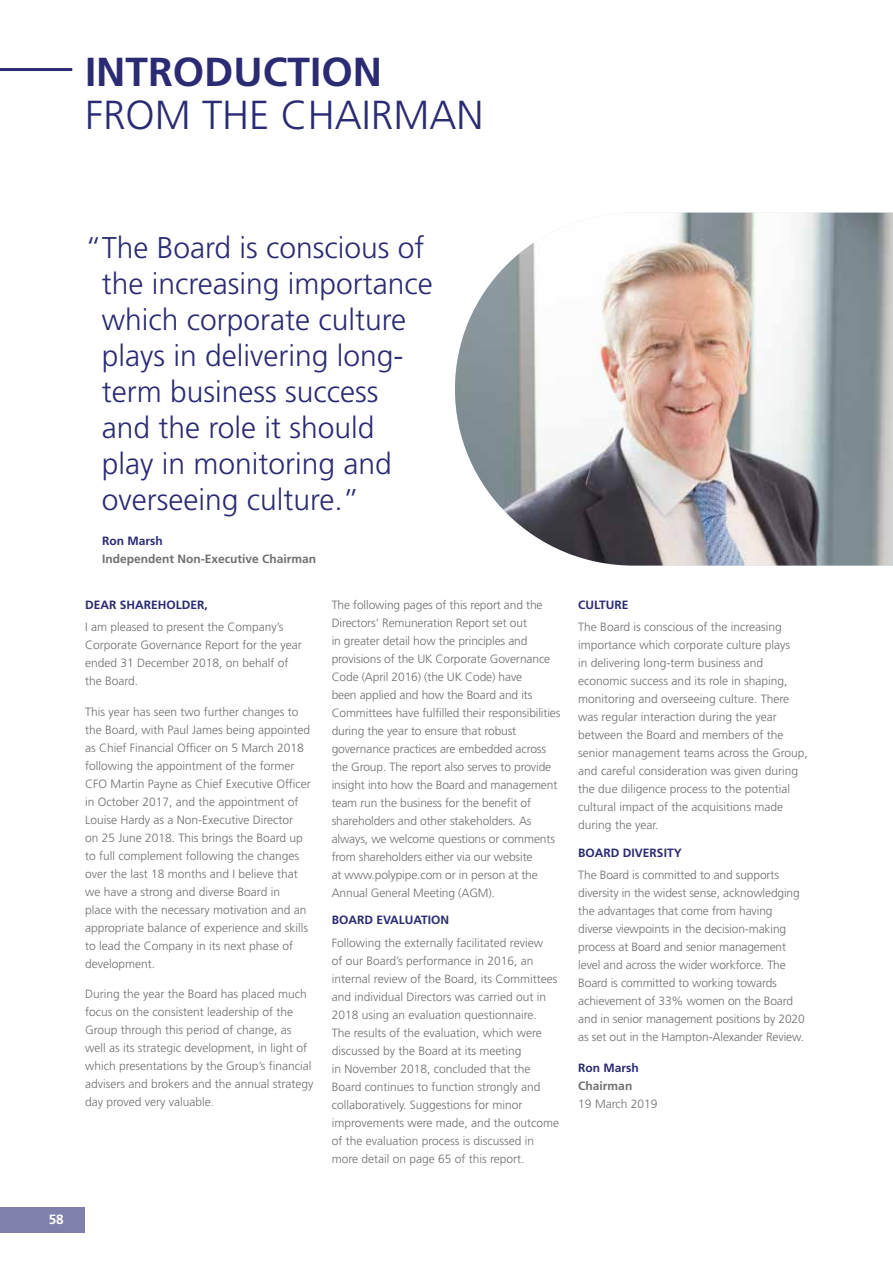
<style>
.page{position:relative;width:893px;height:1263px;background:#fff}
.page>*{position:absolute;margin:0;border:0;box-sizing:border-box;transform-origin:0 0}
.t1{font:300 40.5px "Frutiger LT Std";color:#2b2b74}
.t2{font:700 40.5px "Frutiger LT Std";color:#2b2b74}
.t3{font:300 30px/36px "Frutiger LT Std";color:#2b2b74}
.t4{font:700 13.5px "Frutiger LT Std";color:#fff}
.t5{font:300 12px/18px "Frutiger LT Std";color:#706f6f}
.t6{font:700 12px "Frutiger LT Std";color:#2b2b74}
.t7{font:700 12px "Frutiger LT Std";color:#706f6f}
</style>
<div class="page">
<img style="left:455px;top:213px;width:438px;height:353px">
<hr style="left:0;top:68px;width:72px;height:3px;background:#2b2b74">
<div style="left:0;top:1208px;width:85px;height:25px;background:#8080ac"></div>
<h1 class="t2" style="left:85px;top:48px;width:299px">INTRODUCTION</h1>
<h1 class="t1" style="left:85px;top:92px;width:400px">FROM THE CHAIRMAN</h1>
<p class="t4" style="left:49px;top:1211px;width:17px">58</p>
<h2 class="t3" style="left:102px;top:230px;width:333px;text-indent:-17px">“The Board is conscious of the increasing importance which corporate culture plays in delivering long&shy;term business success and the role it should play in monitoring and overseeing culture.”</h2>
<p class="t6" style="left:102px;top:534px;width:62px">Ron Marsh</p>
<p class="t7" style="left:102px;top:552px;width:216px">Independent Non-Executive Chairman</p>
<p class="t6" style="left:85px;top:597px;width:124px">DEAR SHAREHOLDER,</p>
<p class="t5" style="left:85px;top:618px;width:218px">I am pleased to present the Company’s<br>Corporate Governance Report for the year ended 31 December 2018, on behalf of the Board.</p>
<p class="t5" style="left:85px;top:703px;width:227px">This year has seen two further changes to the Board, with Paul James being appointed as Chief Financial Officer on 5 March 2018 following the appointment of the former CFO Martin Payne as Chief Executive Officer in October 2017, and the appointment of Louise Hardy as a Non-Executive Director<br>on 25 June 2018. This brings the Board up to full complement following the changes over the last 18 months and I believe that we have a strong and diverse Board in<br>place with the necessary motivation and an appropriate balance of experience and skills to lead the Company in its next phase of development.</p>
<p class="t5" style="left:85px;top:985px;width:230px">During the year the Board has placed much focus on the consistent leadership of the Group through this period of change, as well as its strategic development, in light of which presentations by the Group’s financial advisers and brokers and the annual strategy day proved very valuable.</p>
<p class="t5" style="left:332px;top:596px;width:230px">The following pages of this report and the Directors’ Remuneration Report set out<br>in greater detail how the principles and provisions of the UK Corporate Governance Code (April 2016) (the UK Code) have<br>been applied and how the Board and its Committees have fulfilled their responsibilities during the year to ensure that robust governance practices are embedded across the Group. The report also serves to provide insight into how the Board and management team run the business for the benefit of shareholders and other stakeholders. As always, we welcome questions or comments from shareholders either via our website<br>at www.polypipe.com or in person at the Annual General Meeting (AGM).</p>
<p class="t6" style="left:332px;top:913px;width:119px">BOARD EVALUATION</p>
<p class="t5" style="left:332px;top:934px;width:229px">Following the externally facilitated review<br>of our Board’s performance in 2016, an internal review of the Board, its Committees and individual Directors was carried out in 2018 using an evaluation questionnaire.<br>The results of the evaluation, which were discussed by the Board at its meeting<br>in November 2018, concluded that the Board continues to function strongly and collaboratively. Suggestions for minor improvements were made, and the outcome of the evaluation process is discussed in more detail on page 65 of this report.</p>
<p class="t6" style="left:578px;top:597px;width:52px">CULTURE</p>
<p class="t5" style="left:578px;top:618px;width:231px">The Board is conscious of the increasing importance which corporate culture plays<br>in delivering long-term business and economic success and its role in shaping, monitoring and overseeing culture. There was regular interaction during the year between the Board and members of the senior management teams across the Group, and careful consideration was given during the due diligence process to the potential cultural impact of the acquisitions made during the year.</p>
<p class="t6" style="left:578px;top:845px;width:105px">BOARD DIVERSITY</p>
<p class="t5" style="left:578px;top:866px;width:228px">The Board is committed to and supports diversity in the widest sense, acknowledging the advantages that come from having diverse viewpoints in the decision-making process at Board and senior management level and across the wider workforce. The Board is committed to working towards achievement of 33% women on the Board and in senior management positions by 2020 as set out in the Hampton-Alexander Review.</p>
<p class="t6" style="left:578px;top:1060px;width:62px">Ron Marsh</p>
<p class="t7" style="left:578px;top:1078px;width:56px">Chairman</p>
<p class="t5" style="left:578px;top:1095px;width:81px">19 March 2019</p>
</div>
